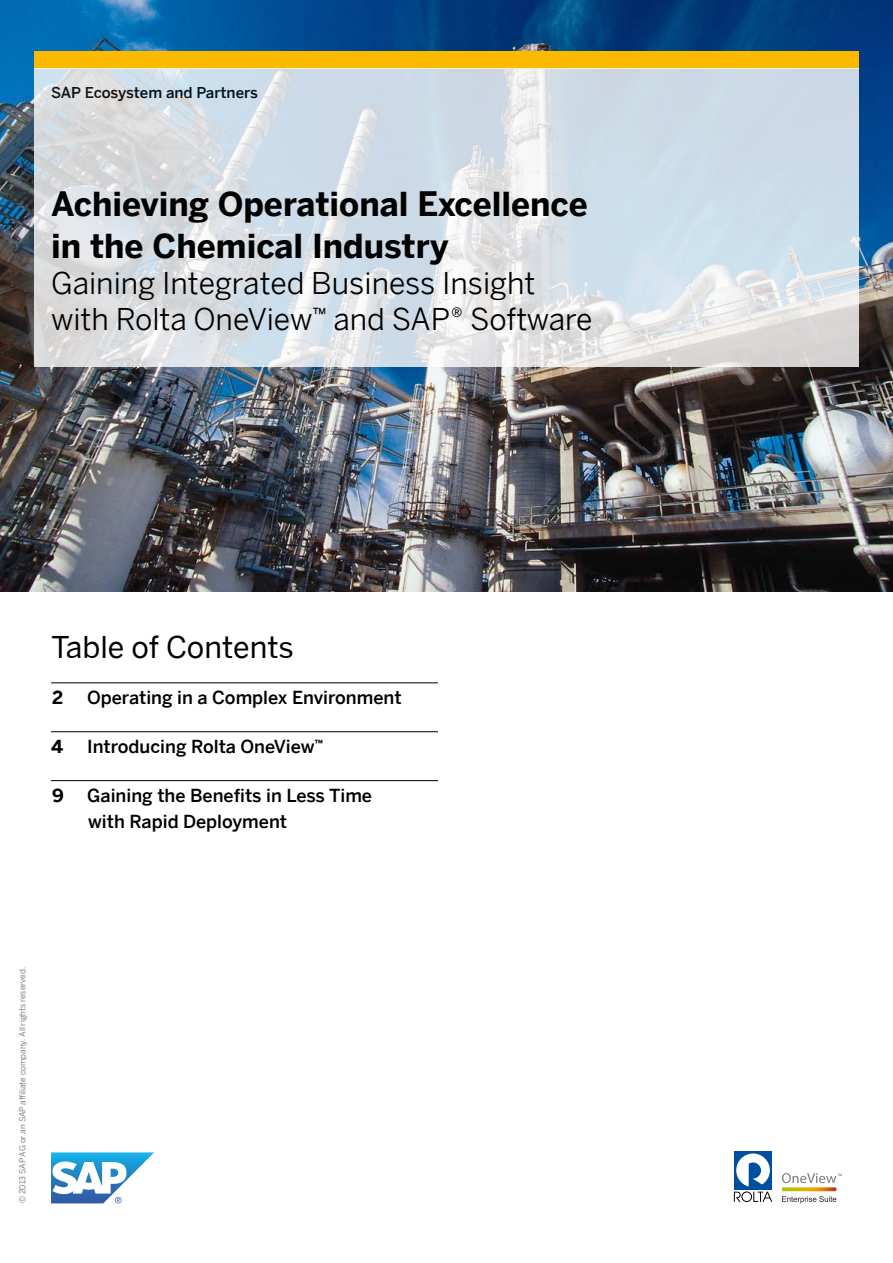
<style>
.page{position:relative;width:893px;height:1263px;background:#fff}
.page>*{position:absolute;margin:0;border:0;box-sizing:border-box;transform-origin:0 0}
.t1{font:700 33px/42px "Benton Sans";color:#000}
.t2{font:30px/36px "Benton Sans";color:#000}
.t3{font:30px "Benton Sans";color:#000}
.t4{font:500 18px/25.5px "Benton Sans";color:#000}
.t5{font:700 18px "Benton Sans";color:#000}
.t6{font:500 15px "Benton Sans";letter-spacing:-.005em;color:#000}
.t7{font:8.25px "Benton Sans";color:#6a6a69}
</style>
<div class="page">
<img style="left:0;top:0;width:893px;height:591px">
<div style="left:34px;top:51px;width:825px;height:17px;background:#fbba00"></div>
<svg style="left:34px;top:68px;width:825px;height:298px;fill:#d2dde7"></svg>
<hr style="left:51px;top:682px;width:387px;height:1px;background:#000">
<hr style="left:51px;top:731px;width:387px;height:1px;background:#000">
<hr style="left:51px;top:780px;width:387px;height:1px;background:#000">
<div style="left:734px;top:1151px;width:38px;height:38px;background:#004e9e"></div>
<svg style="left:734px;top:1153px;width:38px;height:49px"></svg>
<svg style="left:782px;top:1173px;width:60px;height:30px"></svg>
<svg style="left:51px;top:1152px;width:103px;height:51px"></svg>
<p class="t6" style="left:51px;top:82px;width:208px">SAP Ecosystem and Partners</p>
<h1 class="t1" style="left:51px;top:182px;width:538px">Achieving Operational Excellence in the Chemical Industry</h1>
<h2 class="t2" style="left:51px;top:263px;width:543px">Gaining Integrated Business Insight with Rolta OneView™ and SAP® Software</h2>
<h2 class="t3" style="left:51px;top:625px;width:244px">Table of Contents</h2>
<p class="t5" style="left:52px;top:685px;width:13px">2</p>
<p class="t4" style="left:87px;top:684px;width:316px">Operating in a Complex Environment</p>
<p class="t5" style="left:51px;top:734px;width:14px">4</p>
<p class="t4" style="left:87px;top:733px;width:237px">Introducing Rolta OneView™</p>
<p class="t5" style="left:52px;top:782px;width:13px">9</p>
<p class="t4" style="left:87px;top:782px;width:286px">Gaining the Benefits in Less Time with Rapid Deployment</p>
<p class="t7" style="left:17px;top:1203px;width:238px;rotate:-90deg">© 2013 SAP AG or an SAP affiliate company. All rights reserved.</p>
</div>
